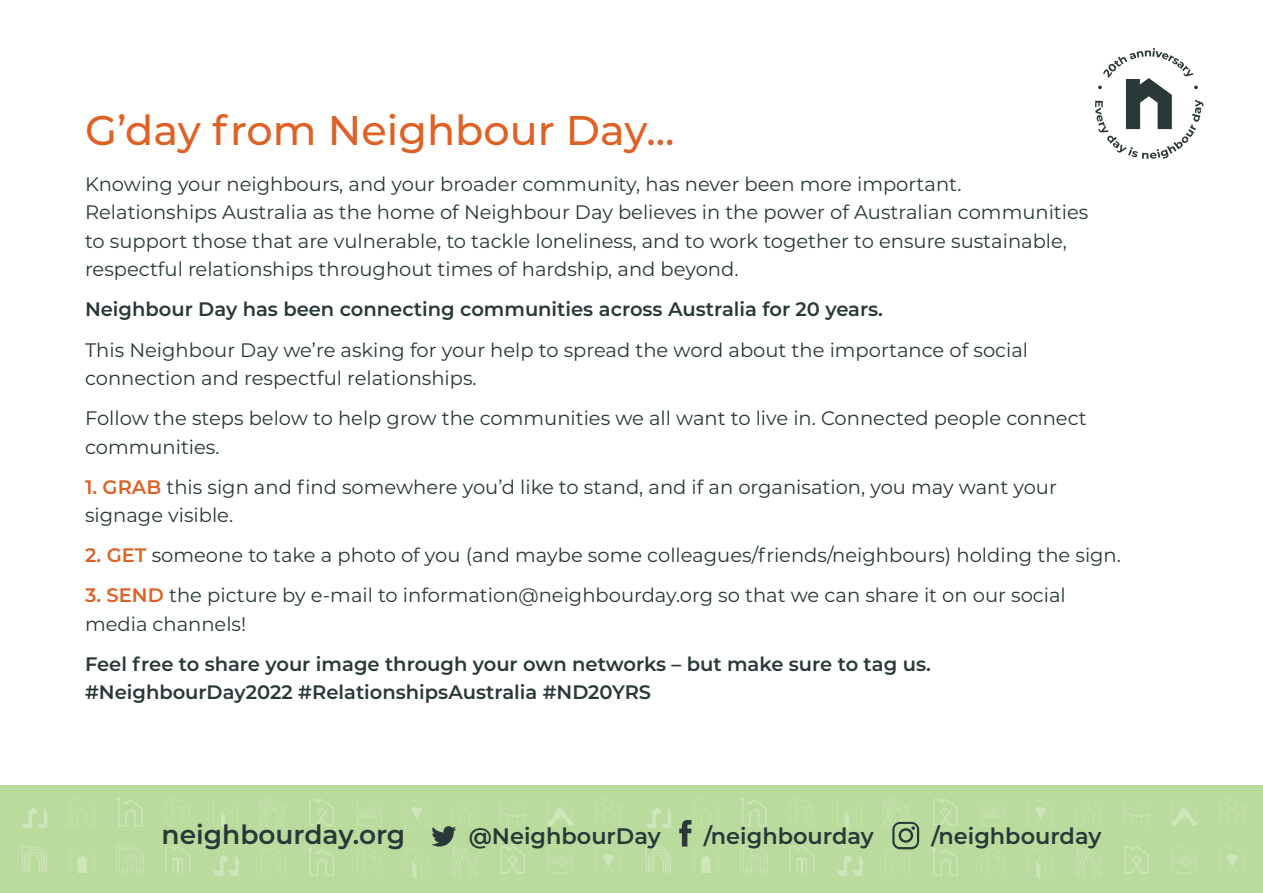
<style>
.page{position:relative;width:1263px;height:893px;background:#fff}
.page>*{position:absolute;margin:0;border:0;box-sizing:border-box;transform-origin:0 0}
.t1{font:500 41.4px "Montserrat";color:#de6126}
.t2{font:600 26.4px "Montserrat";color:#293838}
.t3{font:600 22.5px "Montserrat";color:#293838}
.t4{font:19.5px/28.5px "Montserrat";color:#293838}
.t5{font:600 19.5px/28.5px "Montserrat";color:#293838}
.s1{font-weight:600;color:#de6126}
</style>
<div class="page">
<div style="left:0;top:785px;width:1263px;height:108px;background:#badb9e"></div>
<svg style="left:70px;top:846px;width:24px;height:27px"></svg>
<svg style="left:116px;top:844px;width:28px;height:31px"></svg>
<svg style="left:22px;top:799px;width:25px;height:29px"></svg>
<svg style="left:596px;top:799px;width:25px;height:27px"></svg>
<svg style="left:309px;top:799px;width:25px;height:27px"></svg>
<svg style="left:22px;top:846px;width:25px;height:27px"></svg>
<svg style="left:500px;top:799px;width:25px;height:27px"></svg>
<svg style="left:67px;top:799px;width:27px;height:27px"></svg>
<svg style="left:357px;top:799px;width:24px;height:27px"></svg>
<svg style="left:165px;top:846px;width:25px;height:27px"></svg>
<svg style="left:213px;top:846px;width:26px;height:30px"></svg>
<svg style="left:500px;top:846px;width:25px;height:27px"></svg>
<svg style="left:596px;top:846px;width:25px;height:27px"></svg>
<svg style="left:548px;top:846px;width:25px;height:27px"></svg>
<svg style="left:259px;top:848px;width:27px;height:27px"></svg>
<svg style="left:548px;top:799px;width:25px;height:27px"></svg>
<svg style="left:213px;top:799px;width:25px;height:31px"></svg>
<svg style="left:260px;top:799px;width:24px;height:27px"></svg>
<svg style="left:117px;top:798px;width:26px;height:28px"></svg>
<svg style="left:166px;top:798px;width:24px;height:28px"></svg>
<svg style="left:309px;top:847px;width:25px;height:29px"></svg>
<svg style="left:357px;top:848px;width:25px;height:28px"></svg>
<svg style="left:740px;top:844px;width:28px;height:31px"></svg>
<svg style="left:645px;top:799px;width:26px;height:29px"></svg>
<svg style="left:1220px;top:799px;width:24px;height:27px"></svg>
<svg style="left:933px;top:799px;width:24px;height:27px"></svg>
<svg style="left:645px;top:846px;width:26px;height:27px"></svg>
<svg style="left:1029px;top:799px;width:24px;height:27px"></svg>
<svg style="left:1124px;top:799px;width:25px;height:27px"></svg>
<svg style="left:1076px;top:799px;width:25px;height:27px"></svg>
<svg style="left:981px;top:799px;width:24px;height:27px"></svg>
<svg style="left:789px;top:846px;width:25px;height:27px"></svg>
<svg style="left:837px;top:846px;width:25px;height:30px"></svg>
<svg style="left:1124px;top:846px;width:25px;height:27px"></svg>
<svg style="left:1220px;top:846px;width:24px;height:27px"></svg>
<svg style="left:1172px;top:846px;width:25px;height:27px"></svg>
<svg style="left:1172px;top:799px;width:25px;height:27px"></svg>
<svg style="left:837px;top:799px;width:25px;height:31px"></svg>
<svg style="left:741px;top:798px;width:26px;height:28px"></svg>
<svg style="left:789px;top:798px;width:25px;height:28px"></svg>
<svg style="left:1029px;top:848px;width:24px;height:31px"></svg>
<svg style="left:1076px;top:848px;width:25px;height:27px"></svg>
<svg style="left:933px;top:847px;width:25px;height:29px"></svg>
<svg style="left:981px;top:848px;width:25px;height:28px"></svg>
<svg style="left:405px;top:799px;width:72px;height:80px"></svg>
<svg style="left:679px;top:799px;width:39px;height:74px"></svg>
<svg style="left:883px;top:799px;width:36px;height:76px"></svg>
<svg style="left:1095px;top:48px;width:108px;height:111px"></svg>
<h1 class="t1" style="left:85px;top:102px;width:591px">G’day from Neighbour Day...</h1>
<p class="t4" style="left:85px;top:169px;width:1005px">Knowing your neighbours, and your broader community, has never been more important.<br>Relationships Australia as the home of Neighbour Day believes in the power of Australian communities to support those that are vulnerable, to tackle loneliness, and to work together to ensure sustainable, respectful relationships throughout times of hardship, and beyond.</p>
<p class="t5" style="left:85px;top:294px;width:799px">Neighbour Day has been connecting communities across Australia for 20 years.</p>
<p class="t4" style="left:85px;top:335px;width:945px">This Neighbour Day we’re asking for your help to spread the word about the importance of social connection and respectful relationships.</p>
<p class="t4" style="left:85px;top:403px;width:1003px">Follow the steps below to help grow the communities we all want to live in. Connected people connect communities.</p>
<p class="t4" style="left:85px;top:472px;width:973px"><span class="s1">1. GRAB</span> this sign and find somewhere you’d like to stand, and if an organisation, you may want your signage visible.</p>
<p class="t4" style="left:85px;top:540px;width:1037px"><span class="s1">2. GET</span> someone to take a photo of you (and maybe some colleagues/friends/neighbours) holding the sign.</p>
<p class="t4" style="left:85px;top:580px;width:982px"><span class="s1">3. SEND</span> the picture by e-mail to information@neighbourday.org so that we can share it on our social media channels!</p>
<p class="t5" style="left:85px;top:649px;width:847px">Feel free to share your image through your own networks – but make sure to tag us. #NeighbourDay2022 #RelationshipsAustralia #ND20YRS</p>
<h2 class="t2" style="left:162px;top:816px;width:245px">neighbourday.org</h2>
<p class="t3" style="left:469px;top:820px;width:193px">@NeighbourDay</p>
<p class="t3" style="left:704px;top:820px;width:171px">/neighbourday</p>
<p class="t3" style="left:931px;top:820px;width:171px">/neighbourday</p>
</div>
